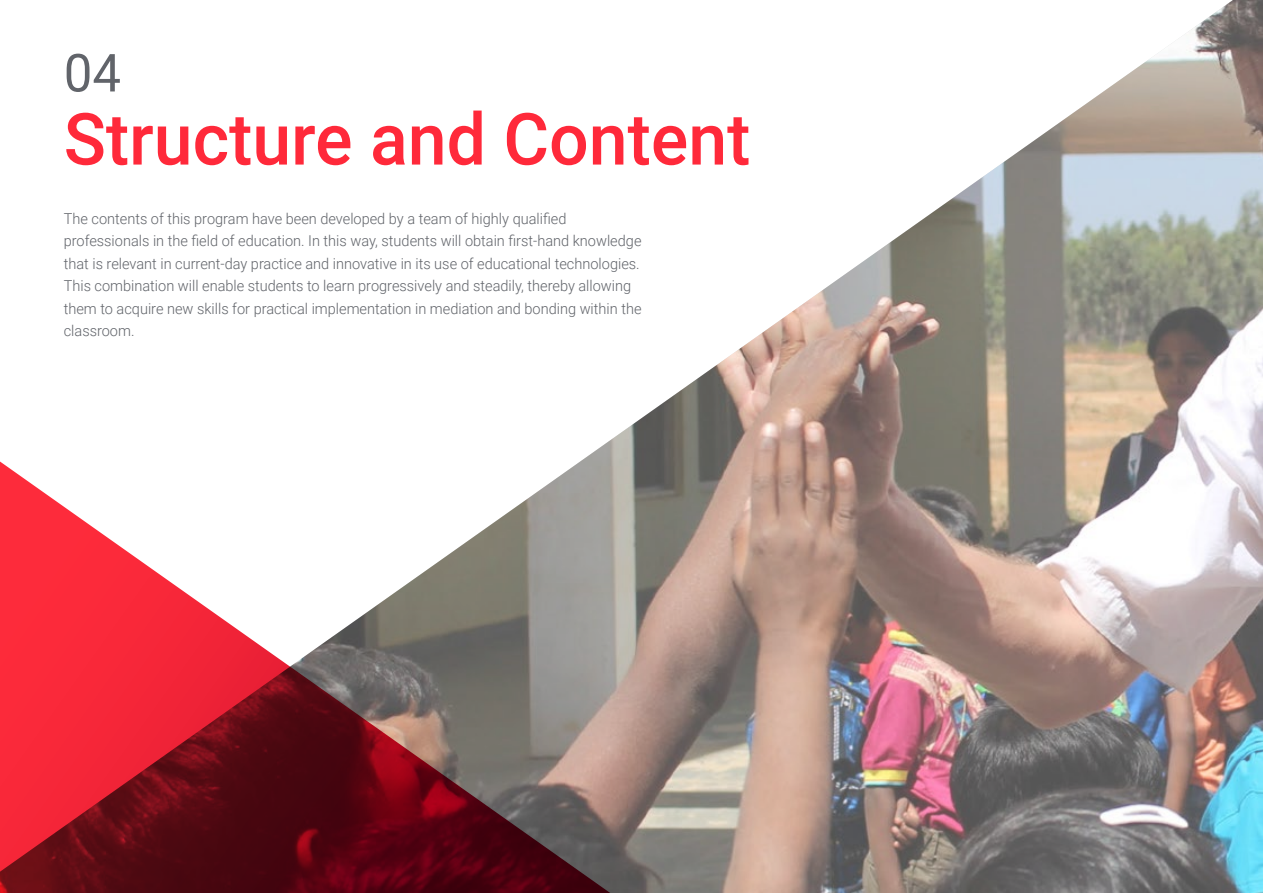
<style>
.page{position:relative;width:1263px;height:893px;background:#fff}
.page>*{position:absolute;margin:0;border:0;box-sizing:border-box;transform-origin:0 0}
.t1{font:500 72px "Roboto";color:#ff293a}
.t2{font:52.5px "Roboto";color:#61646a}
.t3{font:300 15px/22.5px "Roboto";color:#61646a}
</style>
<div class="page">
<img style="left:602px;top:0;width:661px;height:893px">
<svg style="left:0;top:446px;width:640px;height:447px"></svg>
<h2 class="t2" style="left:64px;top:36px;width:59px">04</h2>
<h1 class="t1" style="left:64px;top:89px;width:688px">Structure and Content</h1>
<p class="t3" style="left:64px;top:207px;width:579px">The contents of this program have been developed by a team of highly qualified professionals in the field of education. In this way, students will obtain first-hand knowledge that is relevant in current-day practice and innovative in its use of educational technologies.<br>This combination will enable students to learn progressively and steadily, thereby allowing them to acquire new skills for practical implementation in mediation and bonding within the classroom.</p>
</div>
